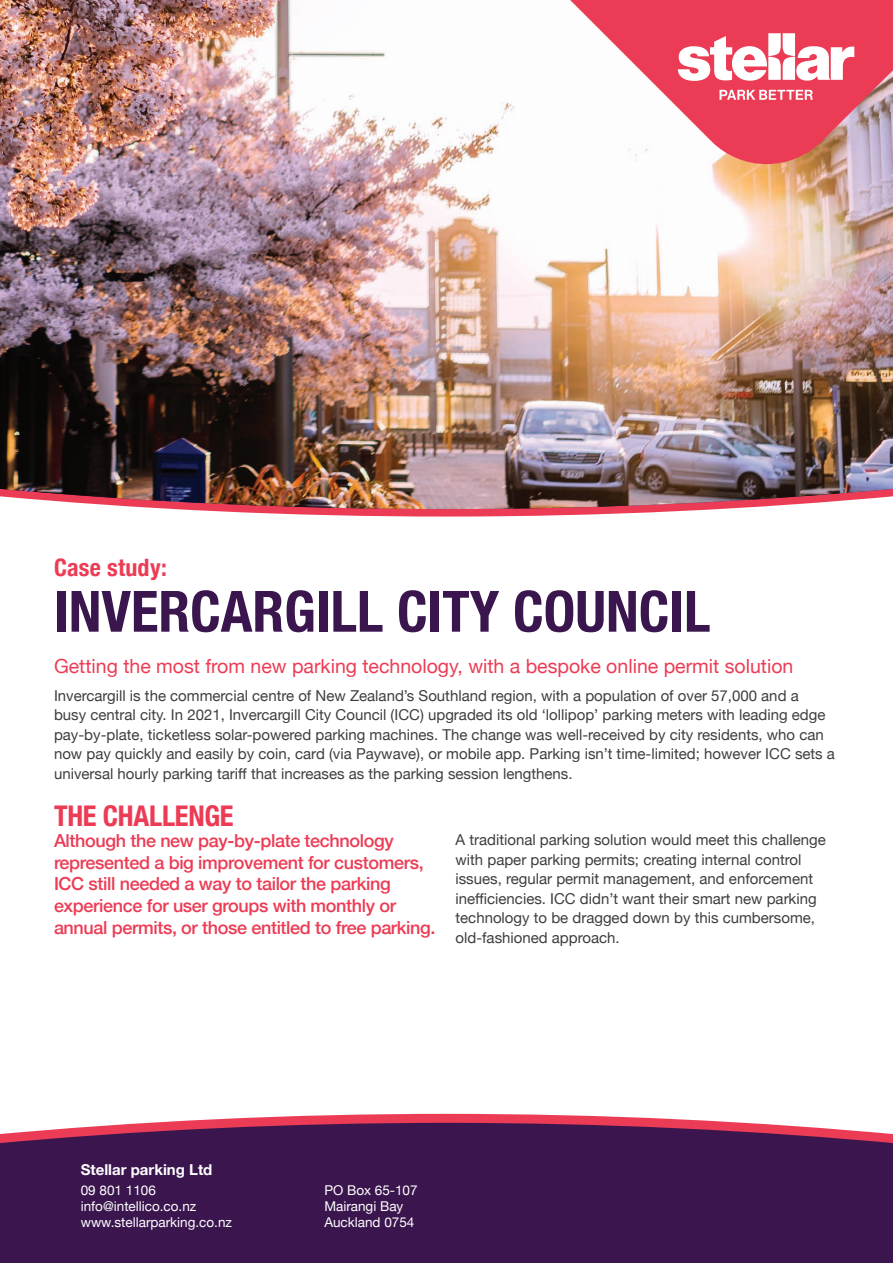
<style>
.page{position:relative;width:893px;height:1263px;background:#fff}
.page>*{position:absolute;margin:0;border:0;box-sizing:border-box;transform-origin:0 0}
.t1{font:700 condensed 57px "Helvetica Neue";color:#3b164e}
.t2{font:700 condensed 28.5px "Helvetica Neue";letter-spacing:-.01em;color:#ec3c55}
.t3{font:700 condensed 24px "Helvetica Neue";letter-spacing:.01em;color:#ec3c55}
.t4{font:19.5px "Helvetica Neue";color:#ec3c55}
.t5{font:500 18px/21.6px "Helvetica Neue";letter-spacing:-.02em;color:#ec3c55}
.t6{font:15px/19.5px "Helvetica Neue";color:#3e3e3f}
.t7{font:700 15px "Helvetica Neue";color:#fff}
.t8{font:13.5px/16.2px "Helvetica Neue";color:#fff}
</style>
<div class="page">
<svg style="left:147px;top:1114px;width:599px;height:9px;fill:#ec3c55"></svg>
<div style="left:0;top:1123px;width:893px;height:140px;background:#3b164e"></div>
<svg style="left:174px;top:509px;width:545px;height:8px;fill:#ec3c55"></svg>
<img style="left:0;top:0;width:893px;height:509px">
<svg style="left:542px;top:0;width:351px;height:172px"></svg>
<svg style="left:678px;top:33px;width:176px;height:48px"></svg>
<svg style="left:719px;top:90px;width:94px;height:10px"></svg>
<h3 class="t3" style="left:54px;top:548px;width:114px">Case study:</h3>
<h1 class="t1" style="left:54px;top:564px;width:658px">INVERCARGILL CITY COUNCIL</h1>
<h3 class="t4" style="left:54px;top:651px;width:741px">Getting the most from new parking technology, with a bespoke online permit solution</h3>
<p class="t6" style="left:54px;top:686px;width:782px">Invercargill is the commercial centre of New Zealand’s Southland region, with a population of over 57,000 and a<br>busy central city. In 2021, Invercargill City Council (ICC) upgraded its old ‘lollipop’ parking meters with leading edge pay-by-plate, ticketless solar-powered parking machines. The change was well-received by city residents, who can now pay quickly and easily by coin, card (via Paywave), or mobile app. Parking isn’t time-limited; however ICC sets a universal hourly parking tariff that increases as the parking session lengthens.</p>
<h2 class="t2" style="left:54px;top:792px;width:181px">THE CHALLENGE</h2>
<p class="t5" style="left:54px;top:828px;width:383px">Although the new pay-by-plate technology represented a big improvement for customers, ICC still needed a way to tailor the parking experience for user groups with monthly or annual permits, or those entitled to free parking.</p>
<p class="t6" style="left:455px;top:831px;width:372px">A traditional parking solution would meet this challenge with paper parking permits; creating internal control issues, regular permit management, and enforcement inefficiencies. ICC didn’t want their smart new parking technology to be dragged down by this cumbersome, old-fashioned approach.</p>
<p class="t7" style="left:81px;top:1157px;width:133px">Stellar parking Ltd</p>
<p class="t8" style="left:81px;top:1183px;width:153px">09 801 1106 info@intellico.co.nz www.stellarparking.co.nz</p>
<p class="t8" style="left:324px;top:1183px;width:95px">PO Box 65-107<br>Mairangi Bay<br>Auckland 0754</p>
</div>
